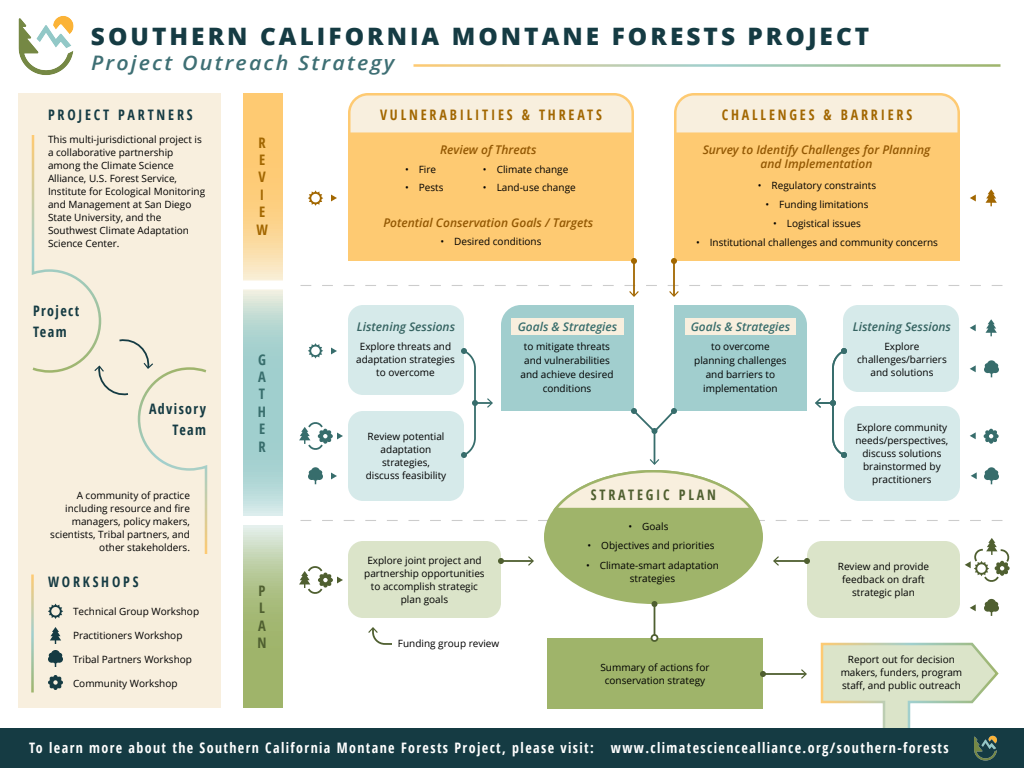
<style>
.page{position:relative;width:1024px;height:768px;background:#fff}
.page>*{position:absolute;margin:0;border:0;box-sizing:border-box;transform-origin:0 0}
.t1{font:800 24px "Open Sans";letter-spacing:.125em;color:#153b43}
.t2{font:italic 600 20px "Open Sans";letter-spacing:.1em;color:#3e6f74;scale:1.07 1}
.t3{font:700 14.5px/17.4px "Open Sans Condensed";letter-spacing:.2em;color:#a26701}
.t4{font:700 14.5px/17.4px "Open Sans Condensed";letter-spacing:.2em;color:#4f5f30;text-align:justify}
.t5{font:700 14.5px "Open Sans Condensed";letter-spacing:.2em;color:#153b43}
.t6{font:700 14.5px/17.4px "Open Sans Condensed";color:#376d6c;text-align:justify}
.t7{font:700 14.4px "Open Sans Condensed";letter-spacing:.1em;color:#fff}
.t8{font:700 14.4px/21.7px "Open Sans Condensed";letter-spacing:.1em;color:#153b43}
.t9{font:700 14.4px "Open Sans Condensed";letter-spacing:.2em;color:#153b43}
.t10{font:italic 600 12px/14px "Open Sans";color:#935803;text-align:center}
.t11{font:italic 600 12px "Open Sans";color:#356361}
.t12{font:italic 600 12px "Open Sans";color:#376d6c}
.t13{font:10px/13px "Open Sans";color:#000;text-align:center}
</style>
<div class="page">
<svg style="left:820px;top:642px;width:179px;height:86px"></svg>
<div style="left:0;top:728px;width:1024px;height:40px;background:#153b43"></div>
<svg style="left:243px;top:93px;width:40px;height:615px"></svg>
<svg style="left:300px;top:520px;width:703px;height:1px"></svg>
<div style="left:348px;top:135px;width:286px;height:126px;background:#feca72"></div>
<div style="left:674px;top:135px;width:286px;height:126px;background:#feca72"></div>
<div style="left:348px;top:305px;width:116px;height:90px;background:#d6eaea;border-radius:15px"></div>
<div style="left:348px;top:411px;width:116px;height:90px;background:#d6eaea;border-radius:15px"></div>
<div style="left:348px;top:541px;width:153px;height:77px;background:#dbe4c9;border-radius:15px"></div>
<div style="left:807px;top:541px;width:153px;height:77px;background:#dbe4c9;border-radius:15px"></div>
<div style="left:843px;top:305px;width:116px;height:87px;background:#d6eaea;border-radius:15px"></div>
<div style="left:844px;top:406px;width:116px;height:95px;background:#d6eaea;border-radius:15px"></div>
<div style="left:547px;top:638px;width:216px;height:71px;background:#9fb46a"></div>
<div style="left:544px;top:470px;width:219px;height:134px;background:#9fb46a;border-radius:50%"></div>
<div style="left:240px;top:280px;width:47px;height:10px;background:#fff"></div>
<div style="left:240px;top:516px;width:47px;height:9px;background:#fff"></div>
<div style="left:18px;top:93px;width:203px;height:615px;background:#f8efde"></div>
<svg style="left:348px;top:93px;width:286px;height:42px"></svg>
<svg style="left:674px;top:93px;width:286px;height:42px"></svg>
<svg style="left:48px;top:675px;width:15px;height:15px"></svg>
<svg style="left:48px;top:650px;width:15px;height:17px"></svg>
<svg style="left:50px;top:627px;width:11px;height:17px"></svg>
<svg style="left:48px;top:604px;width:15px;height:15px"></svg>
<svg style="left:308px;top:343px;width:15px;height:16px"></svg>
<svg style="left:986px;top:319px;width:11px;height:17px"></svg>
<svg style="left:986px;top:189px;width:11px;height:17px"></svg>
<svg style="left:308px;top:467px;width:15px;height:17px"></svg>
<svg style="left:984px;top:360px;width:15px;height:17px"></svg>
<svg style="left:984px;top:467px;width:15px;height:17px"></svg>
<svg style="left:984px;top:599px;width:15px;height:17px"></svg>
<svg style="left:984px;top:429px;width:15px;height:15px"></svg>
<svg style="left:308px;top:190px;width:15px;height:16px"></svg>
<hr style="left:633px;top:261px;width:2px;height:35px;background:#a26701">
<svg style="left:631px;top:258px;width:6px;height:6px"></svg>
<hr style="left:500px;top:560px;width:33px;height:2px;background:#4f5f30">
<svg style="left:528px;top:556px;width:6px;height:10px"></svg>
<svg style="left:498px;top:558px;width:6px;height:6px"></svg>
<hr style="left:763px;top:673px;width:43px;height:2px;background:#4f5f30">
<svg style="left:801px;top:669px;width:6px;height:10px"></svg>
<svg style="left:760px;top:671px;width:6px;height:6px"></svg>
<hr style="left:774px;top:560px;width:33px;height:2px;background:#4f5f30">
<svg style="left:773px;top:556px;width:6px;height:10px"></svg>
<svg style="left:804px;top:558px;width:6px;height:6px"></svg>
<hr style="left:654px;top:431px;width:1px;height:33px;background:#376d6c">
<svg style="left:553px;top:459px;width:201px;height:51px"></svg>
<svg style="left:461px;top:348px;width:32px;height:110px"></svg>
<svg style="left:501px;top:305px;width:306px;height:129px"></svg>
<hr style="left:673px;top:261px;width:2px;height:35px;background:#a26701">
<svg style="left:300px;top:285px;width:703px;height:12px"></svg>
<svg style="left:671px;top:258px;width:6px;height:6px"></svg>
<hr style="left:654px;top:604px;width:1px;height:31px;background:#4f5f30">
<svg style="left:650px;top:632px;width:9px;height:10px"></svg>
<svg style="left:651px;top:601px;width:7px;height:6px"></svg>
<svg style="left:31px;top:135px;width:177px;height:419px"></svg>
<hr style="left:31px;top:574px;width:3px;height:118px;background:#fff">
<svg style="left:368px;top:627px;width:24px;height:18px"></svg>
<svg style="left:815px;top:348px;width:32px;height:110px"></svg>
<img style="left:18px;top:16px;width:56px;height:59px">
<svg style="left:970px;top:195px;width:6px;height:6px"></svg>
<svg style="left:331px;top:348px;width:6px;height:6px"></svg>
<svg style="left:331px;top:473px;width:6px;height:6px"></svg>
<svg style="left:299px;top:422px;width:44px;height:28px"></svg>
<svg style="left:299px;top:566px;width:44px;height:28px"></svg>
<svg style="left:970px;top:324px;width:6px;height:7px"></svg>
<svg style="left:970px;top:365px;width:6px;height:7px"></svg>
<svg style="left:970px;top:432px;width:6px;height:7px"></svg>
<svg style="left:971px;top:472px;width:6px;height:7px"></svg>
<svg style="left:970px;top:604px;width:6px;height:7px"></svg>
<svg style="left:965px;top:538px;width:45px;height:44px"></svg>
<img style="left:974px;top:735px;width:23px;height:26px">
<svg style="left:331px;top:195px;width:6px;height:6px"></svg>
<h1 class="t1" style="left:91px;top:18px;width:780px">SOUTHERN CALIFORNIA MONTANE FORESTS PROJECT</h1>
<h2 class="t2" style="left:91px;top:49px;width:285px">Project Outreach Strategy</h2>
<h3 class="t5" style="left:48px;top:104px;width:146px">PROJECT PARTNERS</h3>
<h3 class="t3" style="left:380px;top:105px;width:223px">VULNERABILITIES &amp; THREATS</h3>
<h3 class="t3" style="left:722px;top:105px;width:192px">CHALLENGES &amp; BARRIERS</h3>
<p class="t13" style="left:48px;top:132px;width:159px;text-align:left">This multi-jurisdictional project is a collaborative partnership among the Climate Science<br>Alliance, U.S. Forest Service,<br>Institute for Ecological Monitoring and Management at San Diego<br>State University, and the<br>Southwest Climate Adaptation<br>Science Center.</p>
<h3 class="t8" style="left:33px;top:299px;width:48px">Project<br>Team</h3>
<h3 class="t8" style="left:149px;top:397px;width:58px;text-align:right">Advisory<br>Team</h3>
<p class="t13" style="left:50px;top:488px;width:141px;text-align:right">A community of practice including resource and fire managers, policy makers, scientists, Tribal partners, and other stakeholders.</p>
<h3 class="t9" style="left:48px;top:572px;width:92px">WORKSHOPS</h3>
<p class="t13" style="left:73px;top:605px;width:128px">Technical Group Workshop</p>
<p class="t13" style="left:73px;top:629px;width:111px">Practitioners Workshop</p>
<p class="t13" style="left:73px;top:653px;width:121px">Tribal Partners Workshop</p>
<p class="t13" style="left:73px;top:677px;width:106px">Community Workshop</p>
<h3 class="t3" style="left:256px;top:133px;width:13px">R<br>E<br>V<br>I<br>E<br>W</h3>
<h3 class="t6" style="left:258px;top:350px;width:10px">G A T H E R</h3>
<h3 class="t4" style="left:258px;top:582px;width:10px">P L A N</h3>
<p class="t10" style="left:440px;top:143px;width:98px">Review of Threats</p>
<p class="t13" style="left:405px;top:162px;width:33px">• Fire</p>
<p class="t13" style="left:405px;top:180px;width:40px">• Pests</p>
<p class="t13" style="left:483px;top:162px;width:87px">• Climate change</p>
<p class="t13" style="left:483px;top:180px;width:94px">• Land-use change</p>
<p class="t10" style="left:383px;top:216px;width:211px">Potential Conservation Goals / Targets</p>
<p class="t13" style="left:441px;top:234px;width:102px">• Desired conditions</p>
<p class="t10" style="left:703px;top:143px;width:229px">Survey to Identify Challenges for Planning and Implementation</p>
<p class="t13" style="left:758px;top:178px;width:120px">• Regulatory constraints</p>
<p class="t13" style="left:765px;top:197px;width:105px">• Funding limitations</p>
<p class="t13" style="left:773px;top:216px;width:89px">• Logistical issues</p>
<p class="t13" style="left:696px;top:235px;width:243px">• Institutional challenges and community concerns</p>
<p class="t12" style="left:518px;top:319px;width:101px">Goals &amp; Strategies</p>
<p class="t12" style="left:691px;top:319px;width:101px">Goals &amp; Strategies</p>
<p class="t11" style="left:357px;top:319px;width:100px">Listening Sessions</p>
<p class="t11" style="left:853px;top:319px;width:100px">Listening Sessions</p>
<p class="t13" style="left:356px;top:339px;width:100px">Explore threats and adaptation strategies to overcome</p>
<p class="t13" style="left:366px;top:429px;width:82px">Review potential adaptation strategies, discuss feasibility</p>
<p class="t13" style="left:364px;top:553px;width:122px">Explore joint project and partnership opportunities to accomplish strategic plan goals</p>
<p class="t13" style="left:398px;top:637px;width:103px">Funding group review</p>
<p class="t13" style="left:520px;top:339px;width:95px;line-height:14px">to mitigate threats and vulnerabilities and achieve desired conditions</p>
<p class="t13" style="left:694px;top:339px;width:94px;line-height:14px">to overcome planning challenges and barriers to implementation</p>
<h3 class="t4" style="left:591px;top:486px;width:127px">STRATEGIC PLAN</h3>
<p class="t13" style="left:629px;top:519px;width:41px">• Goals</p>
<p class="t13" style="left:588px;top:538px;width:128px">• Objectives and priorities</p>
<p class="t13" style="left:586px;top:558px;width:134px">• Climate-smart adaptation strategies</p>
<p class="t13" style="left:857px;top:339px;width:91px">Explore challenges/barriers and solutions</p>
<p class="t13" style="left:856px;top:421px;width:94px">Explore community needs/perspectives, discuss solutions brainstormed by practitioners</p>
<p class="t13" style="left:838px;top:560px;width:93px">Review and provide feedback on draft strategic plan</p>
<p class="t13" style="left:600px;top:660px;width:110px">Summary of actions for conservation strategy</p>
<p class="t13" style="left:841px;top:653px;width:123px">Report out for decision makers, funders, program staff, and public outreach</p>
<h3 class="t7" style="left:29px;top:738px;width:921px">To learn more about the Southern California Montane Forests Project, please visit: www.climatesciencealliance.org/southern-forests</h3>
</div>
